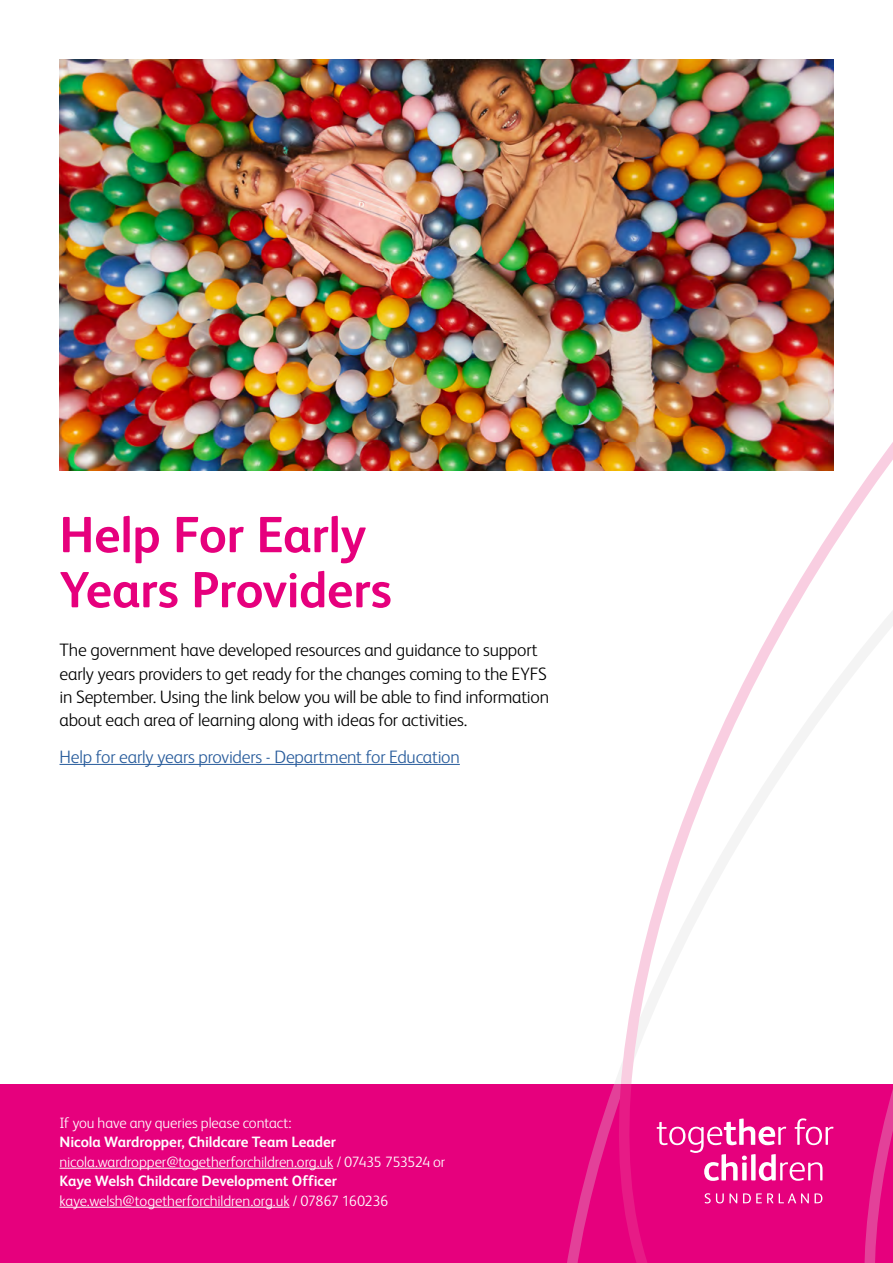
<style>
.page{position:relative;width:893px;height:1263px;background:#fff}
.page>*{position:absolute;margin:0;border:0;box-sizing:border-box;transform-origin:0 0}
.t1{font:700 51px/55.1px "FS Albert";letter-spacing:-.01em;color:#e6007d}
.t2{font:300 18px/23.4px "FS Albert";letter-spacing:-.015em;color:#000}
.t3{font:300 18px "FS Albert";letter-spacing:-.01em;color:#275b9b}
.t4{font:300 15px "FS Albert";letter-spacing:-.005em;color:#fff}
.t5{font:700 15px "FS Albert";letter-spacing:-.005em;color:#fff}
</style>
<div class="page">
<div style="left:0;top:1084px;width:893px;height:179px;background:#e6007d"></div>
<hr style="left:60px;top:1168px;width:273px;height:1px;background:#fff">
<hr style="left:60px;top:1207px;width:229px;height:1px;background:#fff">
<svg style="left:533px;top:59px;width:360px;height:1204px"></svg>
<img style="left:60px;top:60px;width:773px;height:410px">
<hr style="left:60px;top:764px;width:400px;height:1px;background:#275b9b">
<h1 class="t1" style="left:60px;top:507px;width:334px">Help For Early<br>Years Providers</h1>
<p class="t2" style="left:60px;top:638px;width:491px">The government have developed resources and guidance to support early years providers to get ready for the changes coming to the EYFS in September. Using the link below you will be able to find information about each area of learning along with ideas for activities.</p>
<p class="t3" style="left:60px;top:746px;width:402px">Help for early years providers - Department for Education</p>
<p class="t4" style="left:60px;top:1114px;width:234px">If you have any queries please contact:</p>
<p class="t5" style="left:60px;top:1133px;width:278px">Nicola Wardropper, Childcare Team Leader</p>
<p class="t4" style="left:60px;top:1153px;width:387px">nicola.wardropper@togetherforchildren.org.uk / 07435 753524 or</p>
<p class="t5" style="left:60px;top:1172px;width:279px">Kaye Welsh Childcare Development Officer</p>
<p class="t4" style="left:60px;top:1192px;width:330px">kaye.welsh@togetherforchildren.org.uk / 07867 160236</p>
</div>
